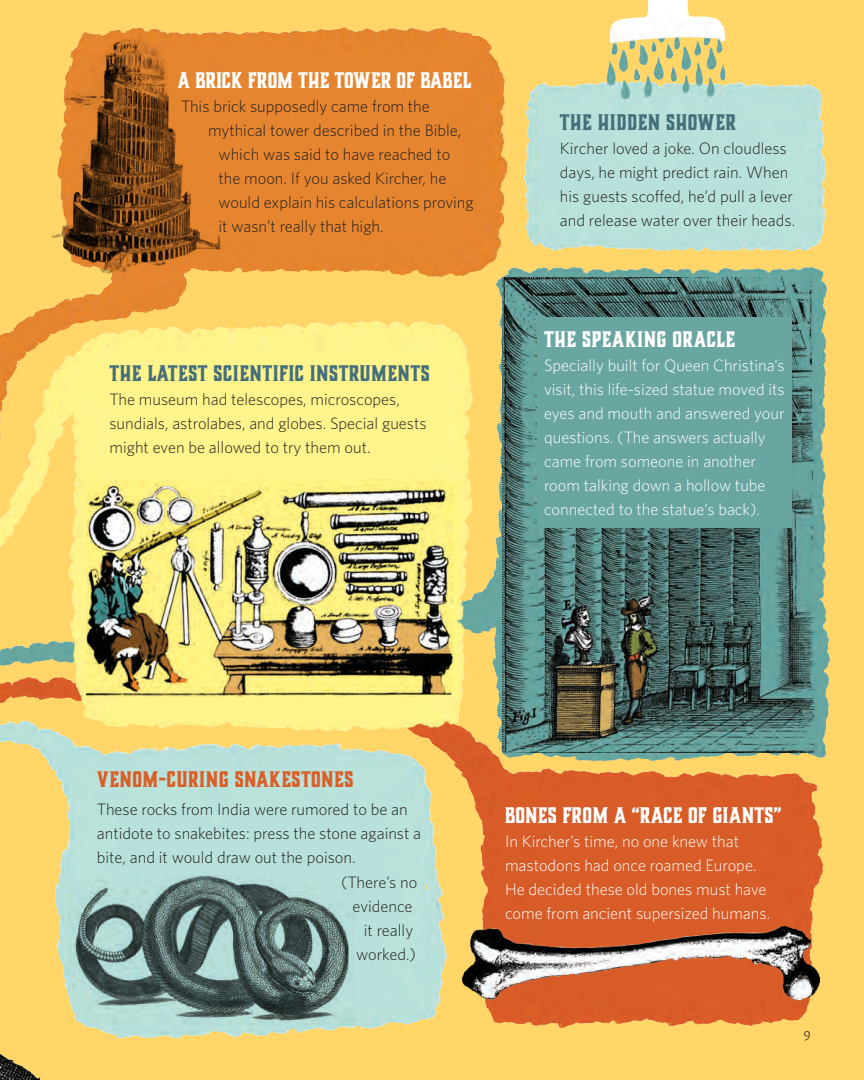
<style>
.page{position:relative;width:864px;height:1080px;background:#fff}
.page>*{position:absolute;margin:0;border:0;box-sizing:border-box;transform-origin:0 0}
.Museum_subhed{font:700 21px "Charcuterie Block";letter-spacing:.01em;color:#fff}
.Museum_subhed-2{font:700 21px "Charcuterie Block";letter-spacing:.02em;color:#456f7b}
.Museum_subhed-3{font:700 21px "Charcuterie Block";letter-spacing:.02em;color:#d95e27}
.Sidebar_light_cond_s{font:300 16.5px/24px "Whitney HTF";color:#231f20}
.Sidebar_light_cond_s-2{font:300 16.5px/24px "Whitney HTF";color:#fff}
.t1{font:300 15px "Cronos Pro";color:#231f20}
</style>
<div class="page">
<img style="left:0;top:0;width:863px;height:1079px">
<img style="left:86px;top:479px;width:370px;height:217px">
<div style="left:109px;top:351px;width:339px;height:102px;background:#fff48b"></div>
<img style="left:456px;top:902px;width:369px;height:108px">
<img style="left:502px;top:277px;width:314px;height:475px">
<div style="left:537px;top:317px;width:255px;height:211px;background:#69a6a2"></div>
<img style="left:0;top:585px;width:77px;height:494px">
<img style="left:52px;top:29px;width:169px;height:245px">
<img style="left:69px;top:875px;width:286px;height:149px">
<p class="Museum_subhed" style="left:177px;top:66px;width:295px">A BRICK FROM THE TOWER OF BABEL</p>
<p class="Sidebar_light_cond_s" style="left:181px;top:94px;width:250px">This brick supposedly came from the</p>
<p class="Sidebar_light_cond_s" style="left:208px;top:118px;width:255px">mythical tower described in the Bible,</p>
<p class="Sidebar_light_cond_s" style="left:218px;top:142px;width:233px">which was said to have reached to</p>
<p class="Sidebar_light_cond_s" style="left:218px;top:166px;width:229px">the moon. If you asked Kircher, he</p>
<p class="Sidebar_light_cond_s" style="left:218px;top:190px;width:256px">would explain his calculations proving</p>
<p class="Sidebar_light_cond_s" style="left:218px;top:214px;width:167px">it wasn’t really that high.</p>
<p class="Museum_subhed-2" style="left:109px;top:360px;width:322px">THE LATEST SCIENTIFIC INSTRUMENTS</p>
<p class="Sidebar_light_cond_s" style="left:109px;top:387px;width:318px">The museum had telescopes, microscopes, sundials, astrolabes, and globes. Special guests might even be allowed to try them out.</p>
<p class="Museum_subhed-2" style="left:559px;top:109px;width:178px">THE HIDDEN SHOWER</p>
<p class="Sidebar_light_cond_s" style="left:559px;top:136px;width:237px">Kircher loved a joke. On cloudless days, he might predict rain. When his guests scoffed, he’d pull a lever and release water over their heads.</p>
<p class="Museum_subhed" style="left:544px;top:325px;width:193px">THE SPEAKING ORACLE</p>
<p class="Sidebar_light_cond_s-2" style="left:544px;top:353px;width:242px">Specially built for Queen Christina’s visit, this life-sized statue moved its eyes and mouth and answered your questions. (The answers actually came from someone in another room talking down a hollow tube connected to the statue’s back).</p>
<p class="Museum_subhed-3" style="left:97px;top:765px;width:258px">VENOM-CURING SNAKESTONES</p>
<p class="Sidebar_light_cond_s" style="left:97px;top:796px;width:325px">These rocks from India were rumored to be an antidote to snakebites: press the stone against a bite, and it would draw out the poison.</p>
<p class="Sidebar_light_cond_s" style="left:341px;top:870px;width:78px;text-align:right">(There’s no evidence<br>it really worked.)</p>
<p class="Museum_subhed" style="left:505px;top:801px;width:278px">BONES FROM A “RACE OF GIANTS”</p>
<p class="Sidebar_light_cond_s-2" style="left:505px;top:829px;width:266px">In Kircher’s time, no one knew that mastodons had once roamed Europe.<br>He decided these old bones must have come from ancient supersized humans.</p>
<p class="t1" style="left:803px;top:1026px;width:8px">9</p>
</div>
